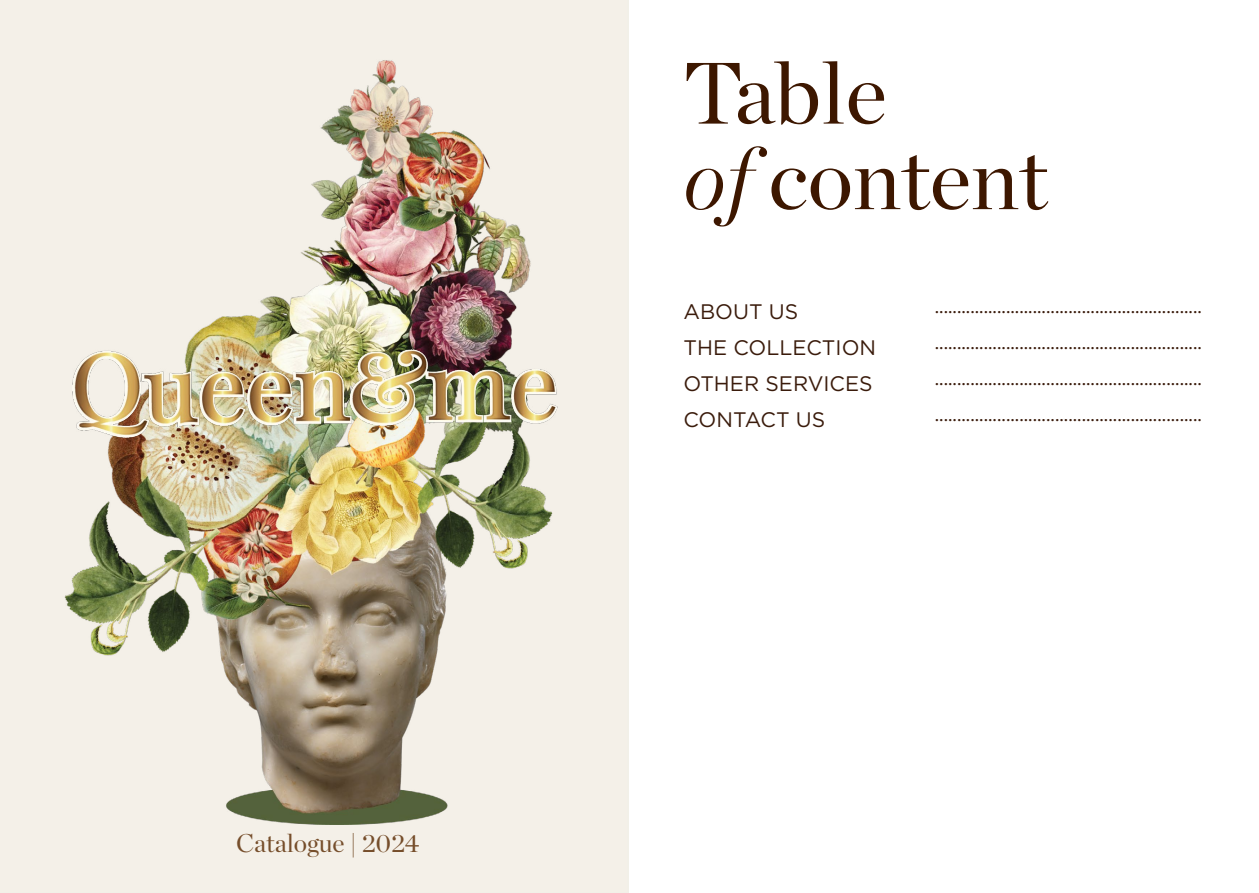
<style>
.page{position:relative;width:1259px;height:893px;background:#fff}
.page>*{position:absolute;margin:0;border:0;box-sizing:border-box;transform-origin:0 0}
.t1{font:87px/85.5px "Chronicle Display";color:#3d1700}
.t2{font:25.5px "Chronicle Display";color:#764e2b}
.t3{font:italic 300 21px/36px "Chronicle Display";color:#3a1b0b;text-align:justify}
.t4{font:21px/36px "Gotham";color:#3a1b0b}
.s1{font-weight:300;font-style:italic}
</style>
<div class="page">
<div style="left:0;top:0;width:629px;height:893px;background:#f4f0e8"></div>
<img style="left:13px;top:31px;width:587px;height:793px">
<img style="left:72px;top:349px;width:485px;height:88px">
<p class="t2" style="left:236px;top:824px;width:185px">Catalogue | 2024</p>
<h1 class="t1" style="left:683px;top:44px;width:366px">Table<br><span class="s1">of</span> content</h1>
<p class="t4" style="left:683px;top:293px;width:194px">ABOUT US<br>THE COLLECTION<br>OTHER SERVICES<br>CONTACT US</p>
<p class="t3" style="left:934px;top:292px;width:269px">···························································· ···························································· ···························································· ····························································</p>
</div>
